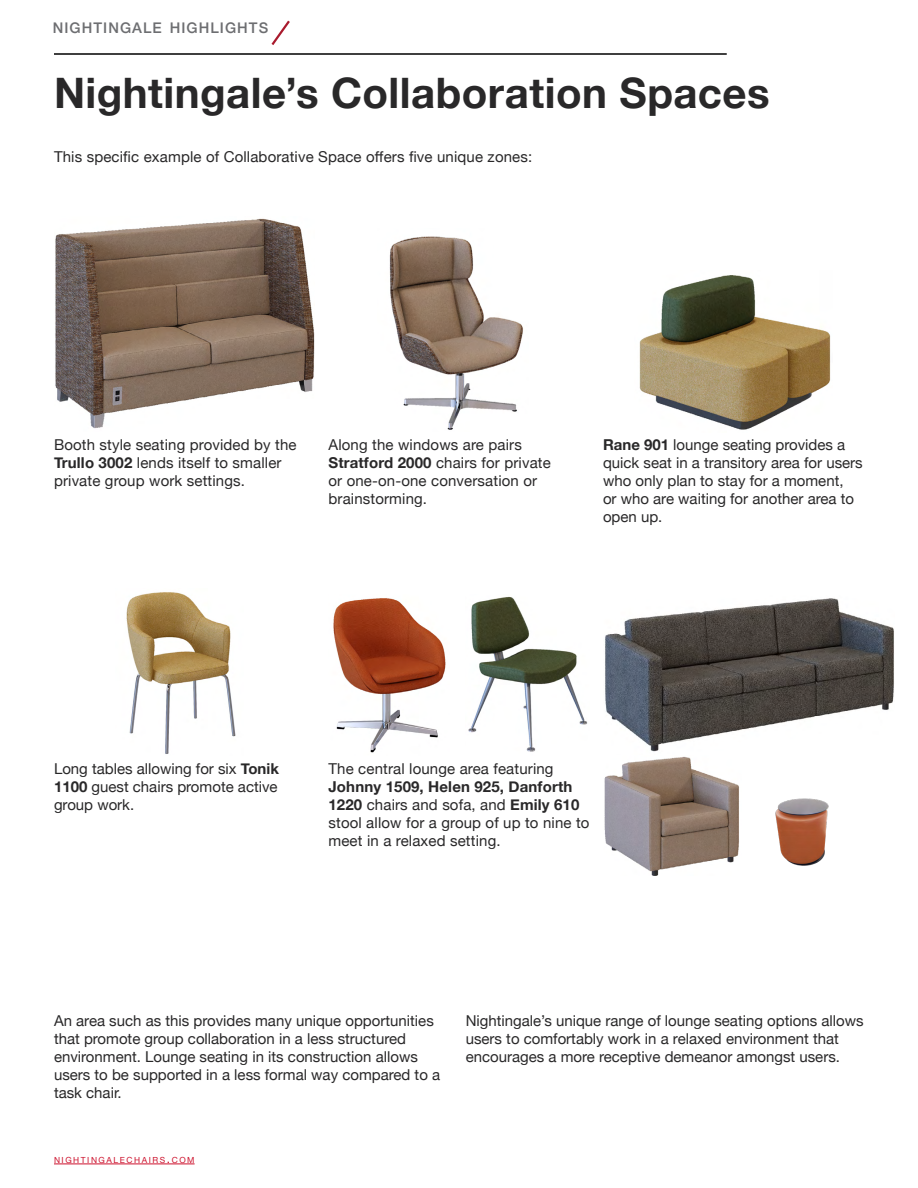
<style>
.page{position:relative;width:918px;height:1188px;background:#fff}
.page>*{position:absolute;margin:0;border:0;box-sizing:border-box;transform-origin:0 0}
.t1{font:700 42px "Helvetica Neue";letter-spacing:.01em;color:#292829}
.t2{font:15px/18px "Helvetica Neue";color:#292829}
.t3{font:500 14.7px "Helvetica Neue";letter-spacing:.07em;color:#6d6e71}
.t4{font:8.4px "Helvetica Neue";letter-spacing:.185em;color:#cd122d}
.s1{font-weight:700}
.s2{font-size:12px}
</style>
<div class="page">
<svg style="left:271px;top:20px;width:19px;height:25px"></svg>
<hr style="left:54px;top:1164px;width:141px;height:1px;background:#cd122d">
<img style="left:605px;top:598px;width:289px;height:154px">
<hr style="left:54px;top:53px;width:673px;height:2px;background:#000">
<img style="left:55px;top:218px;width:260px;height:211px">
<img style="left:389px;top:236px;width:134px;height:194px">
<img style="left:639px;top:275px;width:192px;height:155px">
<img style="left:126px;top:592px;width:110px;height:162px">
<img style="left:333px;top:598px;width:113px;height:155px">
<img style="left:468px;top:596px;width:120px;height:156px">
<img style="left:604px;top:756px;width:135px;height:120px">
<img style="left:775px;top:798px;width:54px;height:68px">
<p class="t3" style="left:53px;top:16px;width:217px">NIGHTINGALE HIGHLIGHTS</p>
<h1 class="t1" style="left:54px;top:60px;width:717px">Nightingale’s Collaboration Spaces</h1>
<p class="t2" style="left:54px;top:149px;width:480px">This specific example of Collaborative Space offers five unique zones:</p>
<p class="t2" style="left:54px;top:437px;width:244px">Booth style seating provided by the<br><span class="s1">Trullo 3002</span> lends itself to smaller private group work settings.</p>
<p class="t2" style="left:328px;top:437px;width:224px">Along the windows are pairs<br><span class="s1">Stratford 2000</span> chairs for private or one-on-one conversation or brainstorming.</p>
<p class="t2" style="left:603px;top:437px;width:261px"><span class="s1">Rane 901</span> lounge seating provides a quick seat in a transitory area for users who only plan to stay for a moment,<br>or who are waiting for another area to open up.</p>
<p class="t2" style="left:54px;top:761px;width:226px;text-align:justify">Long tables allowing for six <span class="s1">Tonik 1100</span> guest chairs promote active group work.</p>
<p class="t2" style="left:328px;top:761px;width:227px">The central lounge area featuring</p>
<p class="t2" style="left:328px;top:779px;width:263px"><span class="s1">Johnny 1509, Helen 925, Danforth<br>1220</span> chairs and sofa, and <span class="s1">Emily 610 </span>stool allow for a group of up to nine to meet in a relaxed setting.</p>
<p class="t2" style="left:54px;top:1013px;width:388px">An area such as this provides many unique opportunities that promote group collaboration in a less structured environment. Lounge seating in its construction allows users to be supported in a less formal way compared to a task chair.</p>
<p class="t4" style="left:54px;top:1154px;width:142px">NIGHTINGALECHAIRS<span class="s2">.</span>COM</p>
<p class="t2" style="left:466px;top:1013px;width:399px">Nightingale’s unique range of lounge seating options allows users to comfortably work in a relaxed environment that encourages a more receptive demeanor amongst users.</p>
</div>
